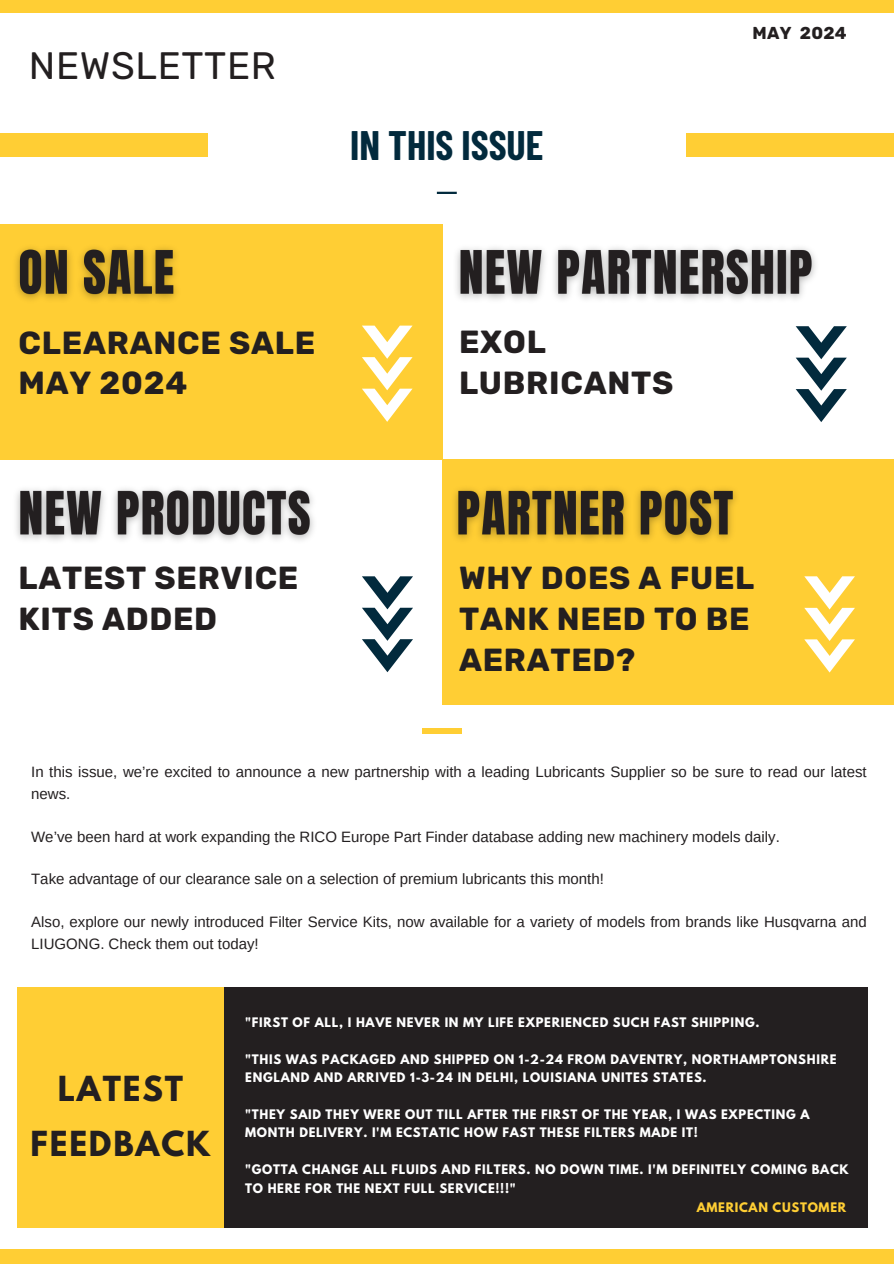
<style>
.page{position:relative;width:894px;height:1264px;background:#fff}
.page>*{position:absolute;margin:0;border:0;box-sizing:border-box;transform-origin:0 0}
.t1{font:700 40.2px "Barlow Condensed";color:#022a3d}
.t2{font:38.25px "Rubik";letter-spacing:.015em;color:#231f20}
.t3{font:700 31.8px/40.5px "Rubik";letter-spacing:.025em;color:#231f20}
.t4{font:700 30.6px/55.2px "League Spartan";letter-spacing:.06em;color:#231f20;text-align:center}
.t5{font:700 17.25px "Rubik";letter-spacing:.015em;color:#231f20}
.t6{font:15px/21.3px "Arimo";color:#231f20}
.t7{font:700 11.7px/18.5px "League Spartan";letter-spacing:.06em;color:#fff}
.t8{font:700 11.7px "League Spartan";letter-spacing:.06em;color:#ffce34}
</style>
<div class="page">
<div style="left:0;top:224px;width:442px;height:235px;background:#ffce34"></div>
<div style="left:0;top:133px;width:207px;height:23px;background:#ffce34"></div>
<div style="left:686px;top:133px;width:207px;height:23px;background:#ffce34"></div>
<svg style="left:362px;top:576px;width:50px;height:96px"></svg>
<div style="left:0;top:0;width:893px;height:12px;background:#ffce34"></div>
<div style="left:0;top:1249px;width:893px;height:14px;background:#ffce34"></div>
<svg style="left:437px;top:192px;width:19px;height:2px"></svg>
<div style="left:442px;top:459px;width:451px;height:246px;background:#ffce34"></div>
<img style="left:454px;top:488px;width:282px;height:53px">
<svg style="left:804px;top:576px;width:50px;height:96px"></svg>
<svg style="left:795px;top:326px;width:51px;height:96px"></svg>
<svg style="left:362px;top:325px;width:50px;height:97px"></svg>
<div style="left:422px;top:728px;width:40px;height:5px;background:#ffce34"></div>
<div style="left:17px;top:986px;width:206px;height:241px;background:#ffce34"></div>
<img style="left:16px;top:247px;width:161px;height:53px">
<img style="left:456px;top:247px;width:360px;height:53px">
<img style="left:16px;top:488px;width:298px;height:53px">
<div style="left:223px;top:986px;width:644px;height:241px;background:#231f20"></div>
<h2 class="t2" style="left:29px;top:43px;width:248px">NEWSLETTER</h2>
<h4 class="t1" style="left:350px;top:120px;width:195px">IN THIS ISSUE</h4>
<h3 class="t3" style="left:19px;top:322px;width:298px">CLEARANCE SALE<br>MAY 2024</h3>
<h5 class="t3" style="left:459px;top:322px;width:216px">EXOL<br>LUBRICANTS</h5>
<p class="t5" style="left:752px;top:23px;width:96px">MAY 2024</p>
<h4 class="t3" style="left:19px;top:558px;width:281px">LATEST SERVICE<br>KITS ADDED</h4>
<p class="t3" style="left:459px;top:558px;width:297px">WHY DOES A FUEL<br>TANK NEED TO BE<br>AERATED?</p>
<p class="t6" style="left:31px;top:761px;width:836px">In this issue, we’re excited to announce a new partnership with a leading Lubricants Supplier so be sure to read our latest news.</p>
<h4 class="t6" style="left:31px;top:825px;width:750px">We’ve been hard at work expanding the RICO Europe Part Finder database adding new machinery models daily.</h4>
<p class="t6" style="left:31px;top:868px;width:574px">Take advantage of our clearance sale on a selection of premium lubricants this month!</p>
<p class="t6" style="left:31px;top:911px;width:836px">Also, explore our newly introduced Filter Service Kits, now available for a variety of models from brands like Husqvarna and<br>LIUGONG. Check them out today!</p>
<h4 class="t4" style="left:31px;top:1065px;width:181px">LATEST<br>FEEDBACK</h4>
<h6 class="t7" style="left:245px;top:1014px;width:515px">"FIRST OF ALL, I HAVE NEVER IN MY LIFE EXPERIENCED SUCH FAST SHIPPING.</h6>
<h6 class="t7" style="left:245px;top:1051px;width:592px">"THIS WAS PACKAGED AND SHIPPED ON 1-2-24 FROM DAVENTRY, NORTHAMPTONSHIRE<br>ENGLAND AND ARRIVED 1-3-24 IN DELHI, LOUISIANA UNITES STATES.</h6>
<h4 class="t7" style="left:245px;top:1106px;width:565px">"THEY SAID THEY WERE OUT TILL AFTER THE FIRST OF THE YEAR, I WAS EXPECTING A<br>MONTH DELIVERY. I'M ECSTATIC HOW FAST THESE FILTERS MADE IT!</h4>
<p class="t7" style="left:245px;top:1161px;width:605px">"GOTTA CHANGE ALL FLUIDS AND FILTERS. NO DOWN TIME. I'M DEFINITELY COMING BACK<br>TO HERE FOR THE NEXT FULL SERVICE!!!"</p>
<p class="t8" style="left:696px;top:1201px;width:151px">AMERICAN CUSTOMER</p>
</div>
